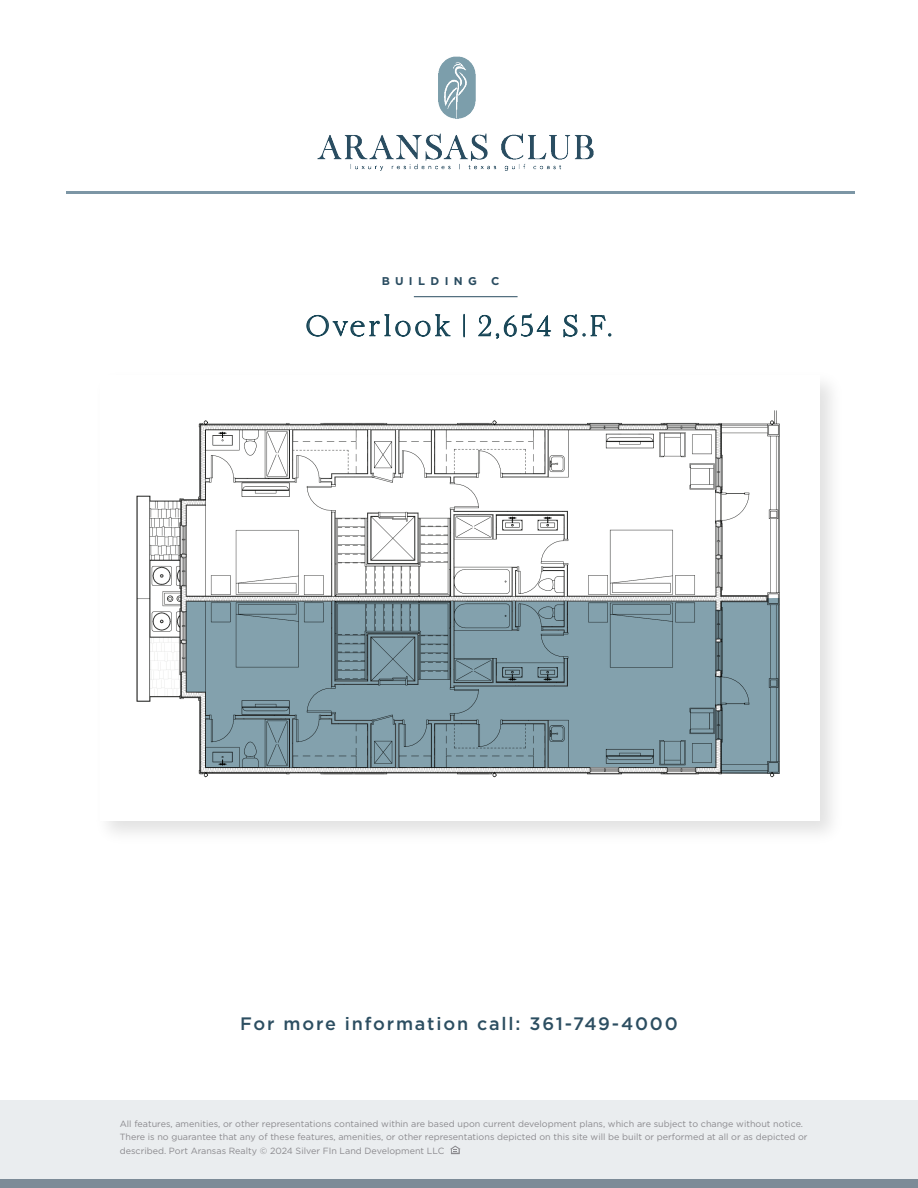
<style>
.page{position:relative;width:918px;height:1188px;background:#fff}
.page>*{position:absolute;margin:0;border:0;box-sizing:border-box;transform-origin:0 0}
.t1{font:300 28.5px "MADE Canvas";letter-spacing:.1em;color:#174556}
.t2{font:500 18px "Gotham";letter-spacing:.1em;color:#2c4e61}
.t3{font:700 11.25px "Gotham";letter-spacing:.48em;color:#2b4d61}
.t4{font:9px/13.5px "Gotham";color:#8b8a8e}
</style>
<div class="page">
<img style="left:317px;top:56px;width:277px;height:115px">
<hr style="left:66px;top:191px;width:789px;height:3px;background:#7c96a5">
<hr style="left:414px;top:296px;width:104px;height:1px;background:#2b4d61">
<div style="left:0;top:1100px;width:918px;height:88px;background:#eaedef"></div>
<div style="left:0;top:1179px;width:918px;height:9px;background:#7c8b97"></div>
<svg style="left:450px;top:1146px;width:11px;height:8px"></svg>
<svg style="left:306px;top:314px;width:145px;height:23px"></svg>
<svg style="left:464px;top:314px;width:1px;height:23px"></svg>
<svg style="left:478px;top:313px;width:74px;height:26px"></svg>
<svg style="left:563px;top:314px;width:48px;height:24px"></svg>
<img style="left:136px;top:410px;width:644px;height:368px">
<p class="t3" style="left:382px;top:274px;width:97px">BUILDING</p>
<p class="t3" style="left:491px;top:274px;width:10px">C</p>
<h1 class="t1" style="left:306px;top:311px;width:308px">Overlook | 2,654 S.F.</h1>
<h2 class="t2" style="left:240px;top:1012px;width:439px">For more information call: 361-749-4000</h2>
<p class="t4" style="left:120px;top:1116px;width:689px">All features, amenities, or other representations contained within are based upon current development plans, which are subject to change without notice.<br>There is no guarantee that any of these features, amenities, or other representations depicted on this site will be built or performed at all or as depicted or described. Port Aransas Realty © 2024 Silver FIn Land Development LLC</p>
</div>
